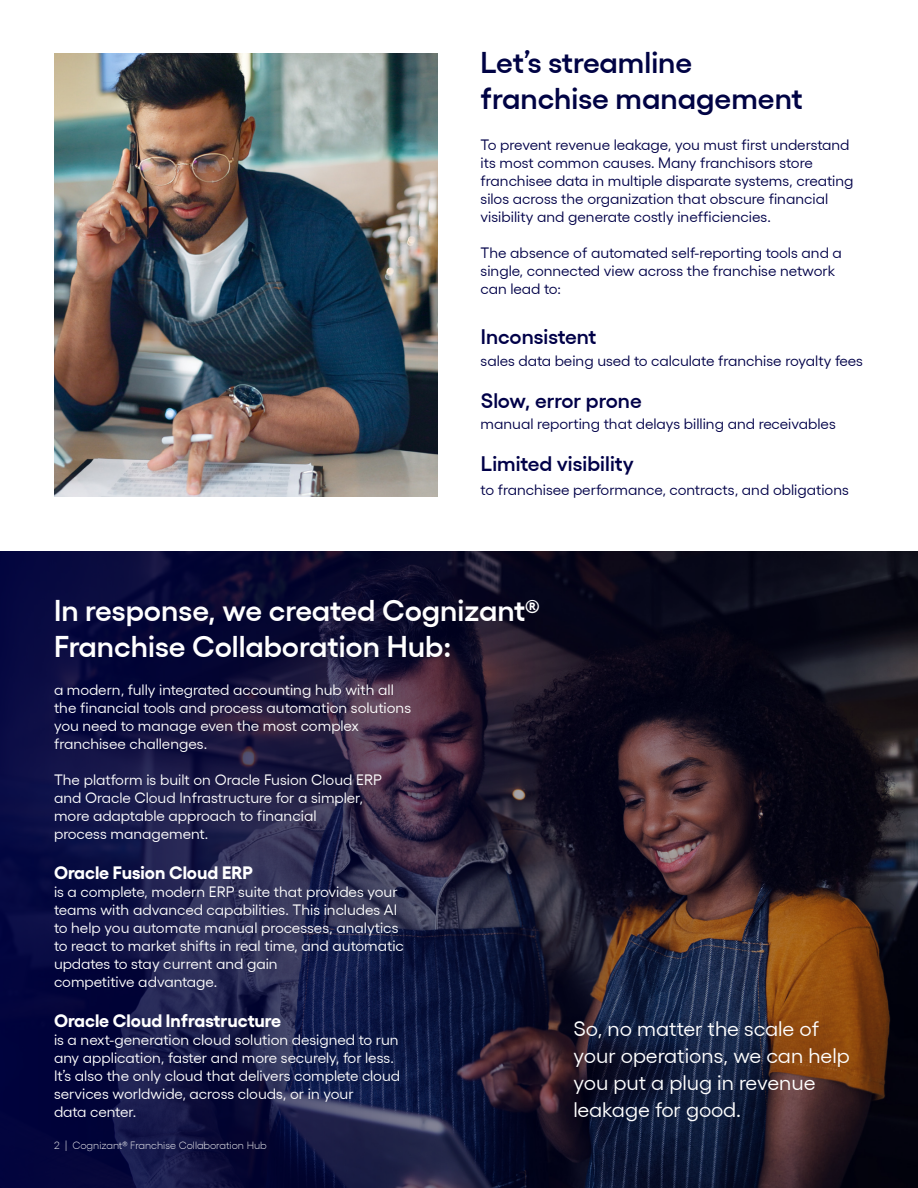
<style>
.page{position:relative;width:918px;height:1188px;background:#fff}
.page>*{position:absolute;margin:0;border:0;box-sizing:border-box;transform-origin:0 0}
.t1{font:600 30px/36px "Gellix";color:#fff}
.t2{font:600 30px/36px "Gellix";color:#000344}
.t3{font:21px/27px "Gellix";color:#fff}
.t4{font:600 21px "Gellix";color:#000048}
.t5{font:700 18px "Gellix";color:#fff}
.t6{font:15px/18px "Gellix";color:#fff}
.t7{font:15px/18px "Gellix";color:#000048}
.t8{font:300 10.5px "Gellix";color:#fff}
</style>
<div class="page">
<img style="left:535px;top:552px;width:383px;height:636px">
<svg style="left:0;top:552px;width:535px;height:636px;background:#181740"></svg>
<img style="left:54px;top:54px;width:383px;height:443px">
<h1 class="t2" style="left:481px;top:41px;width:324px">Let’s streamline franchise management</h1>
<p class="t7" style="left:481px;top:134px;width:375px">To prevent revenue leakage, you must first understand its most common causes. Many franchisors store franchisee data in multiple disparate systems, creating silos across the organization that obscure financial visibility and generate costly inefficiencies.</p>
<p class="t7" style="left:481px;top:242px;width:363px">The absence of automated self-reporting tools and a single, connected view across the franchise network can lead to:</p>
<h2 class="t4" style="left:481px;top:320px;width:117px">Inconsistent</h2>
<p class="t7" style="left:481px;top:350px;width:384px">sales data being used to calculate franchise royalty fees</p>
<h2 class="t4" style="left:481px;top:384px;width:162px">Slow, error prone</h2>
<p class="t7" style="left:481px;top:414px;width:357px">manual reporting that delays billing and receivables</p>
<h2 class="t4" style="left:481px;top:448px;width:154px">Limited visibility</h2>
<p class="t7" style="left:481px;top:479px;width:370px">to franchisee performance, contracts, and obligations</p>
<h1 class="t1" style="left:54px;top:589px;width:487px">In response, we created Cognizant®<br>Franchise Collaboration Hub:</h1>
<p class="t6" style="left:54px;top:680px;width:359px">a modern, fully integrated accounting hub with all the financial tools and process automation solutions you need to manage even the most complex franchisee challenges.</p>
<p class="t6" style="left:54px;top:770px;width:329px">The platform is built on Oracle Fusion Cloud ERP and Oracle Cloud Infrastructure for a simpler, more adaptable approach to financial<br>process management.</p>
<p class="t5" style="left:54px;top:858px;width:200px">Oracle Fusion Cloud ERP</p>
<p class="t6" style="left:54px;top:881px;width:352px">is a complete, modern ERP suite that provides your teams with advanced capabilities. This includes AI to help you automate manual processes, analytics to react to market shifts in real time, and automatic updates to stay current and gain<br>competitive advantage.</p>
<p class="t5" style="left:54px;top:1006px;width:229px">Oracle Cloud Infrastructure</p>
<p class="t6" style="left:54px;top:1029px;width:348px">is a next-generation cloud solution designed to run any application, faster and more securely, for less.<br>It’s also the only cloud that delivers complete cloud services worldwide, across clouds, or in your<br>data center.</p>
<p class="t8" style="left:54px;top:1138px;width:214px">2 | Cognizant® Franchise Collaboration Hub</p>
<h2 class="t3" style="left:573px;top:1013px;width:278px">So, no matter the scale of your operations, we can help you put a plug in revenue leakage for good.</h2>
</div>
